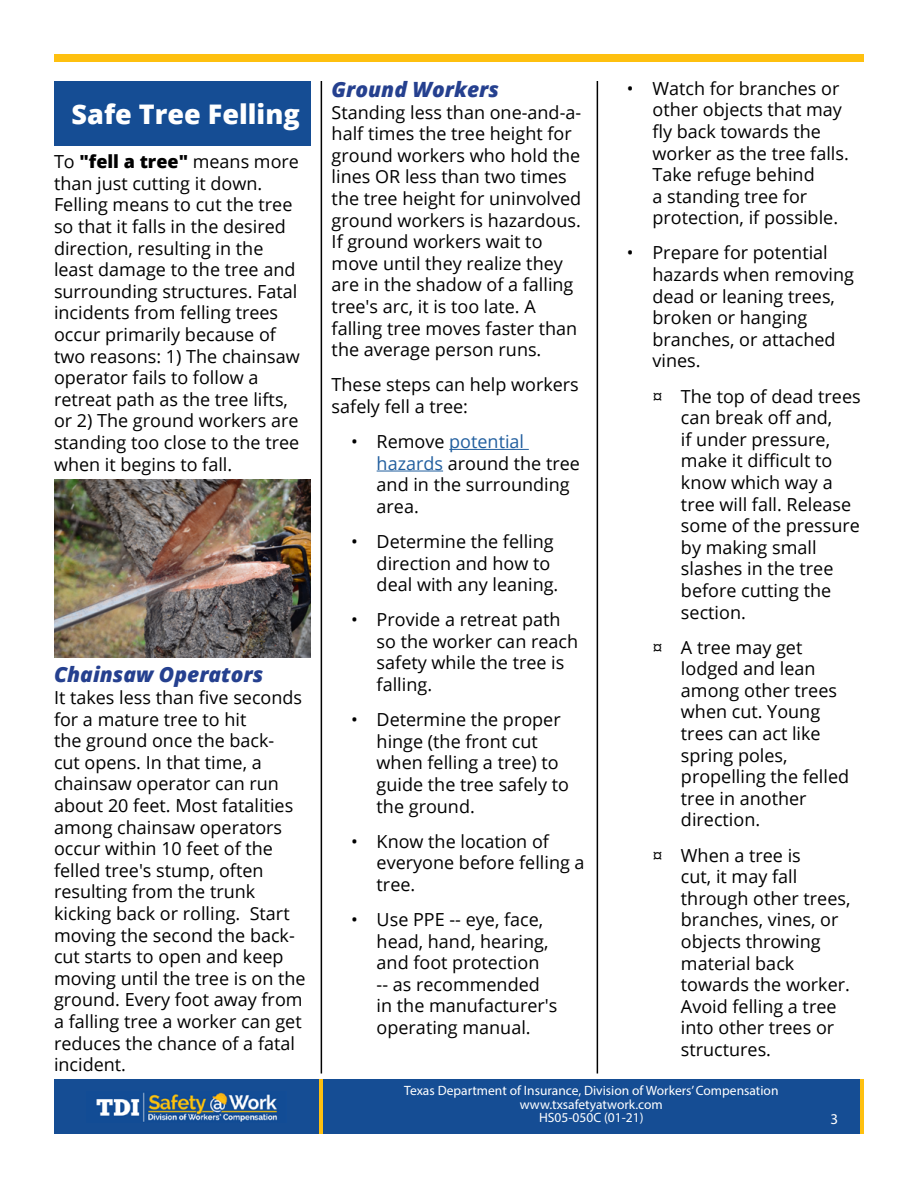
<style>
.page{position:relative;width:918px;height:1188px;background:#fff}
.page>*{position:absolute;margin:0;border:0;box-sizing:border-box;transform-origin:0 0}
.t1{font:800 27px "Open Sans";color:#fff}
.t2{font:italic 800 21px "Open Sans";color:#25408f}
.t3{font:18px/21.6px "Open Sans";color:#000}
.t4{font:18px "Open Sans";color:#215e9e}
.t5{font:15px "Myriad Pro";color:#fff}
.t6{font:13.5px/13.5px "Myriad Pro";color:#fff;text-align:center}
.s1{font-weight:800}
.s2{color:#000}
.s3{color:#215e9e}
</style>
<div class="page">
<div style="left:54px;top:81px;width:256px;height:65px;background:#154d94"></div>
<img style="left:54px;top:480px;width:256px;height:178px">
<div style="left:54px;top:1080px;width:810px;height:54px;background:#154d94"></div>
<img style="left:96px;top:1092px;width:181px;height:30px">
<hr style="left:860px;top:1080px;width:4px;height:54px;background:#fec00f">
<hr style="left:319px;top:1080px;width:4px;height:54px;background:#fec00f">
<hr style="left:321px;top:81px;width:1px;height:993px;background:#000">
<hr style="left:597px;top:81px;width:1px;height:993px;background:#000">
<div style="left:54px;top:54px;width:810px;height:7px;background:#fec00f"></div>
<hr style="left:449px;top:449px;width:80px;height:1px;background:#215e9e">
<hr style="left:377px;top:471px;width:66px;height:1px;background:#215e9e">
<h2 class="t1" style="left:72px;top:93px;width:230px">Safe Tree Felling</h2>
<p class="t3" style="left:54px;top:150px;width:247px">To <span class="s1">"fell a tree"</span> means more than just cutting it down.<br>Felling means to cut the tree so that it falls in the desired direction, resulting in the least damage to the tree and surrounding structures. Fatal incidents from felling trees occur primarily because of two reasons: 1) The chainsaw operator fails to follow a retreat path as the tree lifts, or 2) The ground workers are standing too close to the tree when it begins to fall.</p>
<h3 class="t2" style="left:54px;top:659px;width:211px">Chainsaw Operators</h3>
<p class="t3" style="left:54px;top:686px;width:250px">It takes less than five seconds</p>
<p class="t3" style="left:54px;top:708px;width:253px">for a mature tree to hit<br>the ground once the back-<br>cut opens. In that time, a chainsaw operator can run about 20 feet. Most fatalities among chainsaw operators occur within 10 feet of the felled tree's stump, often resulting from the trunk kicking back or rolling. Start moving the second the back&shy;cut starts to open and keep moving until the tree is on the ground. Every foot away from a falling tree a worker can get reduces the chance of a fatal incident.</p>
<p class="t3" style="left:652px;top:77px;width:198px;text-indent:-26px">• Watch for branches or other objects that may fly back towards the worker as the tree falls.<br>Take refuge behind<br>a standing tree for protection, if possible.</p>
<p class="t3" style="left:652px;top:242px;width:203px;text-indent:-26px">• Prepare for potential hazards when removing dead or leaning trees, broken or hanging branches, or attached vines.</p>
<p class="t3" style="left:652px;top:385px;width:210px;text-align:center">¤ The top of dead trees can break off and,</p>
<p class="t3" style="left:681px;top:428px;width:151px">if under pressure,</p>
<p class="t3" style="left:681px;top:450px;width:153px">make it difficult to</p>
<p class="t3" style="left:681px;top:471px;width:180px">know which way a tree will fall. Release some of the pressure by making small slashes in the tree before cutting the section.</p>
<p class="t3" style="left:681px;top:636px;width:170px;text-indent:-28px">¤ A tree may get lodged and lean among other trees when cut. Young trees can act like spring poles, propelling the felled tree in another direction.</p>
<p class="t3" style="left:681px;top:844px;width:171px;text-indent:-28px">¤ When a tree is<br>cut, it may fall through other trees, branches, vines, or objects throwing material back towards the worker.<br>Avoid felling a tree into other trees or structures.</p>
<p class="t6" style="left:404px;top:1084px;width:376px">Texas Department of Insurance, Division of Workers’ Compensation www.txsafetyatwork.com<br>HS05-050C (01-21)</p>
<h3 class="t2" style="left:332px;top:73px;width:169px">Ground Workers</h3>
<p class="t3" style="left:332px;top:101px;width:251px">Standing less than one-and-a&shy;half times the tree height for ground workers who hold the lines OR less than two times the tree height for uninvolved ground workers is hazardous.<br>If ground workers wait to move until they realize they are in the shadow of a falling tree's arc, it is too late. A falling tree moves faster than the average person runs.</p>
<p class="t3" style="left:332px;top:374px;width:249px">These steps can help workers safely fell a tree:</p>
<p class="t4" style="left:351px;top:429px;width:175px"><span class="s2">• Remove</span> potential</p>
<p class="t3" style="left:377px;top:452px;width:205px"><span class="s3">hazards</span> around the tree</p>
<p class="t3" style="left:377px;top:473px;width:195px">and in the surrounding area.</p>
<p class="t3" style="left:377px;top:530px;width:183px;text-indent:-26px">• Determine the felling direction and how to deal with any leaning.</p>
<p class="t3" style="left:377px;top:608px;width:203px;text-indent:-26px">• Provide a retreat path so the worker can reach safety while the tree is falling.</p>
<p class="t3" style="left:377px;top:708px;width:194px;text-indent:-26px">• Determine the proper hinge (the front cut when felling a tree) to guide the tree safely to the ground.</p>
<p class="t3" style="left:377px;top:830px;width:210px;text-indent:-26px">• Know the location of everyone before felling a tree.</p>
<p class="t3" style="left:377px;top:908px;width:182px;text-indent:-26px">• Use PPE -- eye, face, head, hand, hearing, and foot protection<br>-- as recommended in the manufacturer's operating manual.</p>
<p class="t5" style="left:831px;top:1109px;width:9px">3</p>
</div>
